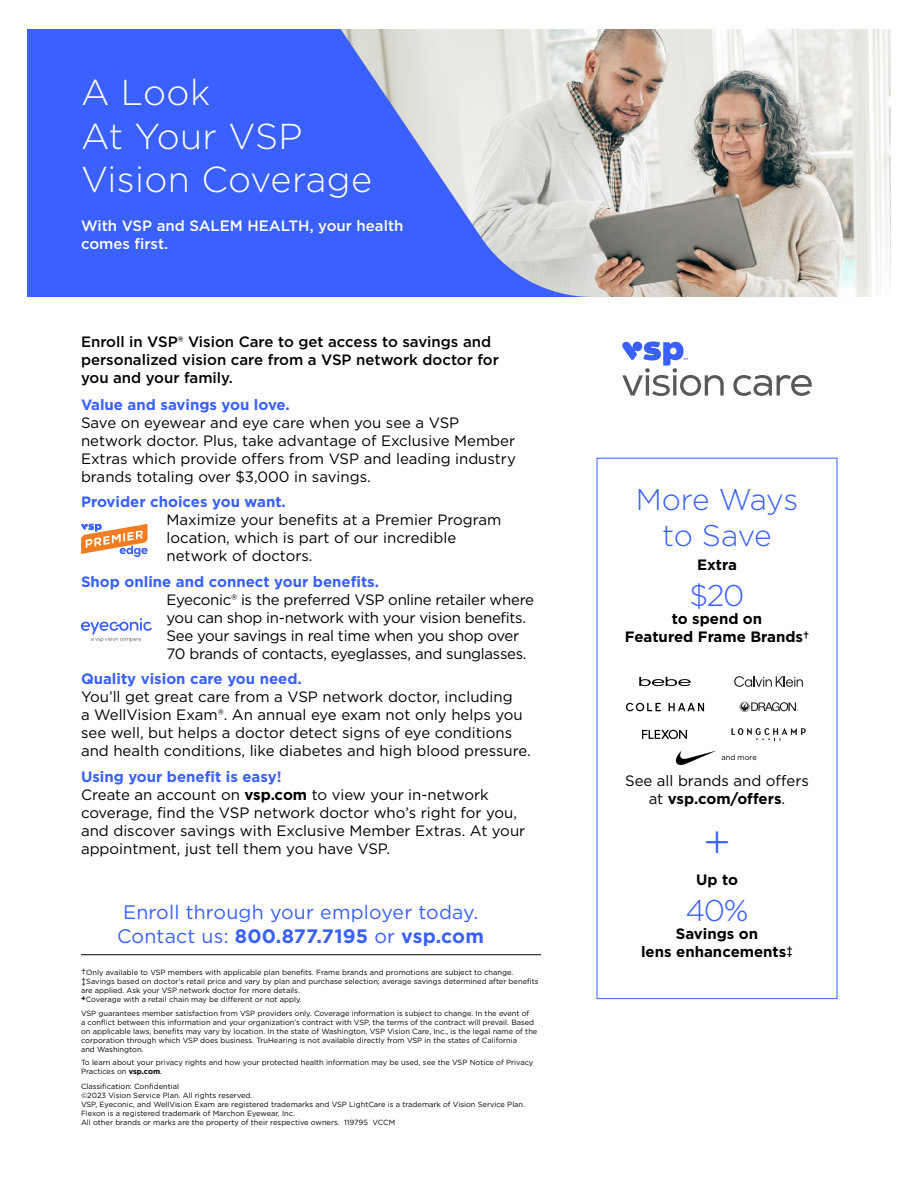
<style>
.page{position:relative;width:918px;height:1188px;background:#fff}
.page>*{position:absolute;margin:0;border:0;box-sizing:border-box;transform-origin:0 0}
.t1{font:300 45px "Gotham";color:#3a60ff}
.VSP_CORE_Heading_1{font:300 36px/43.5px "Gotham";letter-spacing:.01em;color:#fff}
.VSP_CORE_Feature_Tit{font:300 30px/36px "Gotham";letter-spacing:-.02em;color:#3a60ff;text-align:center}
.VSP_CORE_CTA_BAR{font:19.5px/23.4px "Gotham";letter-spacing:.01em;color:#3a60ff;text-align:center}
.t2{font:15px/18px "Gotham";color:#000}
.t3{font:15px/18px "Gotham";letter-spacing:-.02em;color:#000}
.t4{font:700 15px "Gotham";color:#3a60ff}
.t5{font:500 15px/18px "Gotham";color:#000}
.t6{font:700 15px/18px "Gotham";color:#000;text-align:center}
.t7{font:500 15px/18px "Gotham";color:#fff}
.t8{font:7.5px/9px "Gotham";color:#000}
.s1{font-weight:700}
.s2{font-size:12px}
</style>
<div class="page">
<img style="left:593px;top:29px;width:298px;height:268px">
<svg style="left:27px;top:29px;width:566px;height:268px;background:#6783f3"></svg>
<svg style="left:81px;top:618px;width:71px;height:24px"></svg>
<svg style="left:81px;top:524px;width:67px;height:33px"></svg>
<svg style="left:626px;top:703px;width:78px;height:8px"></svg>
<svg style="left:642px;top:730px;width:46px;height:9px"></svg>
<svg style="left:740px;top:702px;width:58px;height:10px"></svg>
<svg style="left:639px;top:677px;width:52px;height:9px"></svg>
<svg style="left:676px;top:750px;width:41px;height:15px"></svg>
<svg style="left:734px;top:676px;width:69px;height:11px"></svg>
<svg style="left:731px;top:728px;width:75px;height:12px"></svg>
<hr style="left:81px;top:954px;width:460px;height:1px;background:#000">
<svg style="left:622px;top:341px;width:190px;height:55px"></svg>
<p class="VSP_CORE_Heading_1" style="left:81px;top:70px;width:293px">A Look<br>At Your VSP<br>Vision Coverage</p>
<p class="t7" style="left:81px;top:217px;width:324px">With VSP and SALEM HEALTH, your health comes first.</p>
<p class="t5" style="left:81px;top:332px;width:420px">Enroll in VSP® Vision Care to get access to savings and personalized vision care from a VSP network doctor for you and your family.</p>
<p class="t4" style="left:81px;top:394px;width:210px">Value and savings you love.</p>
<p class="t2" style="left:81px;top:413px;width:436px">Save on eyewear and eye care when you see a VSP network doctor. Plus, take advantage of Exclusive Member Extras which provide offers from VSP and leading industry brands totaling over $3,000 in savings.</p>
<p class="t4" style="left:81px;top:492px;width:206px">Provider choices you want.</p>
<p class="t2" style="left:166px;top:510px;width:337px">Maximize your benefits at a Premier Program location, which is part of our incredible network of doctors.</p>
<p class="t4" style="left:81px;top:571px;width:300px">Shop online and connect your benefits.</p>
<p class="t3" style="left:166px;top:590px;width:369px">Eyeconic® is the preferred VSP online retailer where you can shop in-network with your vision benefits.<br>See your savings in real time when you shop over 70 brands of contacts, eyeglasses, and sunglasses.</p>
<p class="t4" style="left:81px;top:669px;width:222px">Quality vision care you need.</p>
<p class="t2" style="left:81px;top:687px;width:452px">You’ll get great care from a VSP network doctor, including<br>a WellVision Exam®. An annual eye exam not only helps you see well, but helps a doctor detect signs of eye conditions and health conditions, like diabetes and high blood pressure.</p>
<p class="t4" style="left:81px;top:766px;width:202px">Using your benefit is easy!</p>
<p class="t2" style="left:81px;top:785px;width:446px">Create an account on <span class="s1">vsp.com</span> to view your in-network coverage, find the VSP network doctor who’s right for you, and discover savings with Exclusive Member Extras. At your appointment, just tell them you have VSP.</p>
<p class="VSP_CORE_CTA_BAR" style="left:117px;top:900px;width:368px">Enroll through your employer today.<br>Contact us: <span class="s1">800.877.7195</span> or <span class="s1">vsp.com</span></p>
<p class="t8" style="left:81px;top:968px;width:459px"><span class="s2">†</span>Only available to VSP members with applicable plan benefits. Frame brands and promotions are subject to change. <span class="s2">‡</span>Savings based on doctor’s retail price and vary by plan and purchase selection; average savings determined after benefits are applied. Ask your VSP network doctor for more details.<br><sup>+</sup>Coverage with a retail chain may be different or not apply.</p>
<p class="t8" style="left:81px;top:1008px;width:458px">VSP guarantees member satisfaction from VSP providers only. Coverage information is subject to change. In the event of<br>a conflict between this information and your organization’s contract with VSP, the terms of the contract will prevail. Based on applicable laws, benefits may vary by location. In the state of Washington, VSP Vision Care, Inc., is the legal name of the corporation through which VSP does business. TruHearing is not available directly from VSP in the states of California<br>and Washington.</p>
<p class="t8" style="left:81px;top:1058px;width:454px">To learn about your privacy rights and how your protected health information may be used, see the VSP Notice of Privacy<br>Practices on <span class="s1">vsp.com</span>.</p>
<p class="t8" style="left:81px;top:1082px;width:446px">Classification: Confidential<br>©2023 Vision Service Plan. All rights reserved.<br>VSP, Eyeconic, and WellVision Exam are registered trademarks and VSP LightCare is a trademark of Vision Service Plan.<br>Flexon is a registered trademark of Marchon Eyewear, Inc.<br>All other brands or marks are the property of their respective owners. 119795 VCCM</p>
<p class="VSP_CORE_Feature_Tit" style="left:636px;top:481px;width:164px">More Ways to Save</p>
<p class="t6" style="left:697px;top:556px;width:41px">Extra</p>
<p class="VSP_CORE_Feature_Tit" style="left:690px;top:577px;width:56px">$20</p>
<p class="t6" style="left:625px;top:610px;width:186px">to spend on<br>Featured Frame Brands†</p>
<p class="t8" style="left:721px;top:753px;width:37px">and more</p>
<p class="t2" style="left:625px;top:771px;width:185px;text-align:center">See all brands and offers at <span class="s1">vsp.com/offers</span>.</p>
<p class="t1" style="left:703px;top:814px;width:29px">+</p>
<p class="t6" style="left:696px;top:871px;width:43px">Up to</p>
<p class="VSP_CORE_Feature_Tit" style="left:686px;top:892px;width:64px">40%</p>
<p class="t6" style="left:641px;top:925px;width:153px">Savings on<br>lens enhancements‡</p>
</div>
